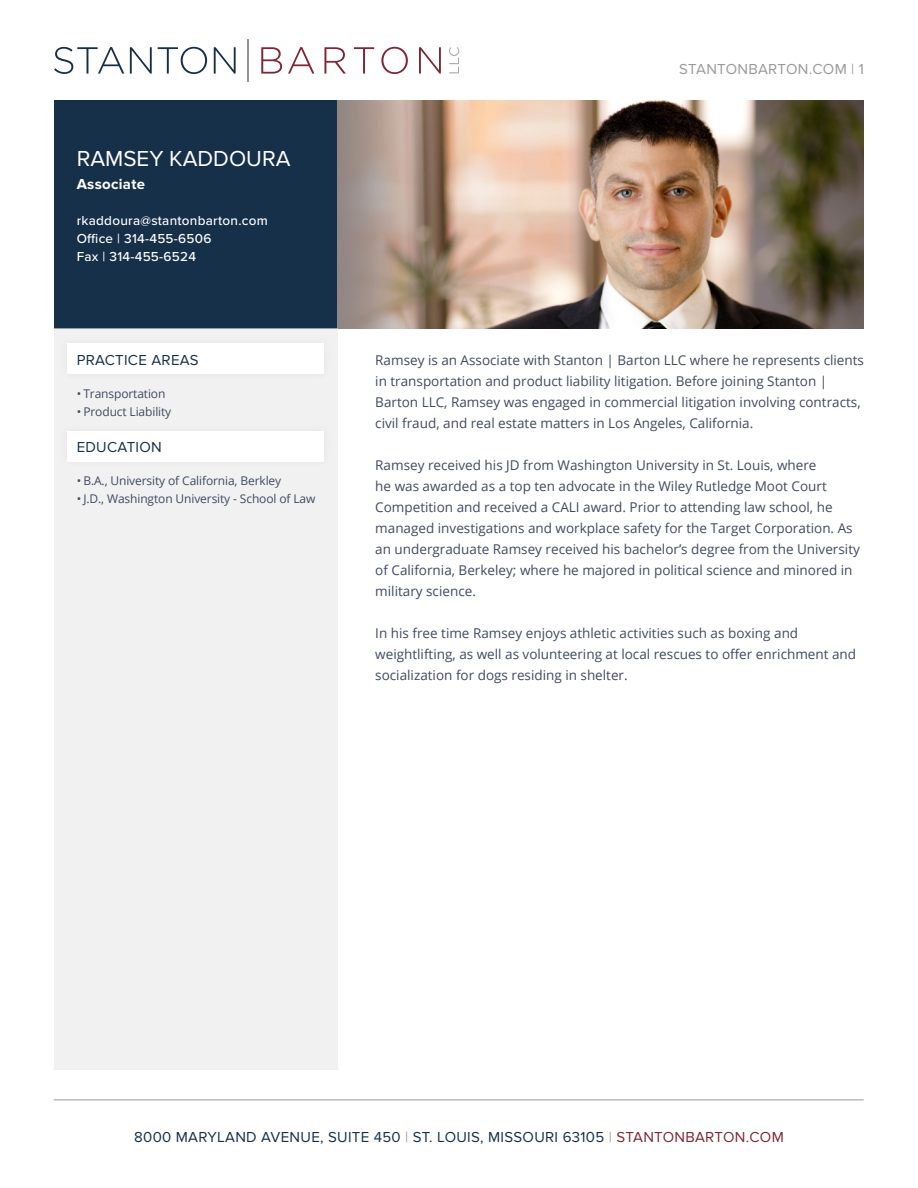
<style>
.page{position:relative;width:918px;height:1188px;background:#fff}
.page>*{position:absolute;margin:0;border:0;box-sizing:border-box;transform-origin:0 0}
.t1{font:22.5px "Proxima Nova";color:#fff}
.side_bar_heading{font:15px "Proxima Nova";letter-spacing:.02em;color:#16304a}
.t2{font:15px "Proxima Nova";letter-spacing:.02em;color:#9a9999}
.t3{font:700 15px "Proxima Nova";letter-spacing:.02em;color:#fff}
.body_copy{font:13.5px/21px "Open Sans";color:#404a60}
.t4{font:500 13.5px/18px "Proxima Nova";letter-spacing:.02em;color:#fff}
.t5{font:12px "Open Sans";letter-spacing:-.01em;color:#404a60}
.s1{color:#9a9999}
.s2{color:#7e2835}
</style>
<div class="page">
<hr style="left:54px;top:1100px;width:810px;height:1px;background:#9a9999">
<div style="left:54px;top:100px;width:284px;height:228px;background:#16304a"></div>
<svg style="left:54px;top:47px;width:70px;height:27px"></svg>
<svg style="left:130px;top:47px;width:22px;height:27px"></svg>
<svg style="left:158px;top:47px;width:49px;height:27px"></svg>
<svg style="left:214px;top:47px;width:22px;height:27px"></svg>
<svg style="left:261px;top:47px;width:21px;height:27px"></svg>
<svg style="left:288px;top:47px;width:26px;height:27px"></svg>
<svg style="left:324px;top:47px;width:22px;height:27px"></svg>
<svg style="left:354px;top:47px;width:20px;height:27px"></svg>
<svg style="left:381px;top:47px;width:27px;height:27px"></svg>
<svg style="left:419px;top:47px;width:22px;height:27px"></svg>
<svg style="left:449px;top:47px;width:10px;height:26px"></svg>
<hr style="left:247px;top:39px;width:1px;height:43px;background:#939598">
<img style="left:338px;top:100px;width:526px;height:228px">
<div style="left:54px;top:328px;width:284px;height:741px;background:#f1f1f1"></div>
<div style="left:68px;top:343px;width:256px;height:31px;background:#fff"></div>
<div style="left:60px;top:423px;width:272px;height:46px;background:#231f20;opacity:.06"></div>
<div style="left:68px;top:431px;width:256px;height:30px;background:#fff"></div>
<p class="t1" style="left:77px;top:146px;width:215px">RAMSEY KADDOURA</p>
<p class="t3" style="left:77px;top:175px;width:70px">Associate</p>
<p class="t4" style="left:77px;top:211px;width:193px">rkaddoura@stantonbarton.com<br>Office | 314-455-6506<br>Fax | 314-455-6524</p>
<p class="side_bar_heading" style="left:77px;top:351px;width:123px">PRACTICE AREAS</p>
<p class="t5" style="left:77px;top:385px;width:90px">• Transportation</p>
<p class="t5" style="left:77px;top:403px;width:96px">• Product Liability</p>
<p class="side_bar_heading" style="left:77px;top:438px;width:87px">EDUCATION</p>
<p class="t5" style="left:77px;top:472px;width:206px">• B.A., University of California, Berkley</p>
<p class="t5" style="left:77px;top:490px;width:240px">• J.D., Washington University - School of Law</p>
<p class="t2" style="left:679px;top:60px;width:186px">STANTONBARTON.COM | 1</p>
<p class="body_copy" style="left:375px;top:349px;width:490px">Ramsey is an Associate with Stanton | Barton LLC where he represents clients in transportation and product liability litigation. Before joining Stanton | Barton LLC, Ramsey was engaged in commercial litigation involving contracts, civil fraud, and real estate matters in Los Angeles, California.</p>
<p class="body_copy" style="left:375px;top:454px;width:486px">Ramsey received his JD from Washington University in St. Louis, where<br>he was awarded as a top ten advocate in the Wiley Rutledge Moot Court Competition and received a CALI award. Prior to attending law school, he managed investigations and workplace safety for the Target Corporation. As an undergraduate Ramsey received his bachelor’s degree from the University of California, Berkeley; where he majored in political science and minored in military science.</p>
<p class="body_copy" style="left:375px;top:622px;width:482px">In his free time Ramsey enjoys athletic activities such as boxing and weightlifting, as well as volunteering at local rescues to offer enrichment and socialization for dogs residing in shelter.</p>
<p class="side_bar_heading" style="left:134px;top:1128px;width:651px">8000 MARYLAND AVENUE, SUITE 450 <span class="s1">|</span> ST. LOUIS, MISSOURI 63105 <span class="s1">|</span> <span class="s2">STANTONBARTON.COM</span></p>
</div>
